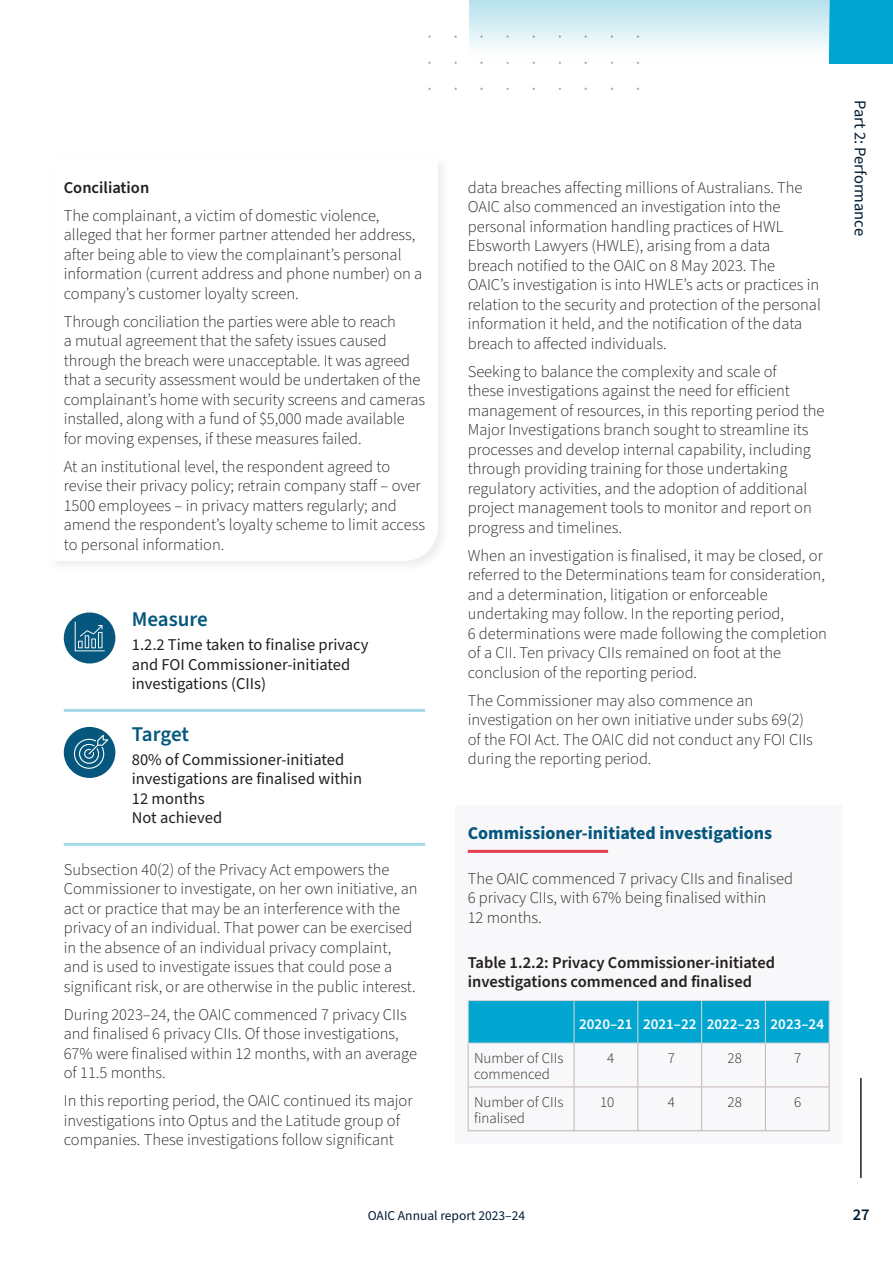
<style>
.page{position:relative;width:893px;height:1263px;background:#fff}
.page>*{position:absolute;margin:0;border:0;box-sizing:border-box;transform-origin:0 0}
.t1{font:600 21px "Source Sans Pro";letter-spacing:-.01em;color:#06577d}
.t2{font:700 18px "Source Sans Pro";color:#06577d}
.t3{font:300 16.5px/19.5px "Source Sans Pro";color:#231f20}
.t4{font:16.5px/19.5px "Source Sans Pro";color:#231f20}
.t5{font:600 16.5px/19.5px "Source Sans Pro";color:#231f20}
.t6{font:16.5px "Source Sans Pro";color:#001c33}
.t7{font:600 16.5px "Source Sans Pro";color:#001c33}
.t8{font:300 15px/16.5px "Source Sans Pro";color:#231f20}
.t9{font:600 15px "Source Sans Pro";color:#fff}
.t10{font:13.5px "Source Sans Pro";color:#001c33}
</style>
<div class="page">
<hr style="left:860px;top:1078px;width:2px;height:100px;background:#231f20">
<div style="left:829px;top:0;width:64px;height:64px;background:#00a6d0"></div>
<div style="left:469px;top:0;width:360px;height:64px;background:linear-gradient(to bottom,#b7e1ed,#fff)"></div>
<img style="left:428px;top:12px;width:226px;height:78px">
<hr style="left:64px;top:709px;width:361px;height:3px;background:#a4dae9">
<hr style="left:64px;top:843px;width:361px;height:3px;background:#a4dae9">
<div style="left:64px;top:612px;width:51px;height:51px;background:#06577d;border-radius:50%"></div>
<svg style="left:75px;top:622px;width:30px;height:29px"></svg>
<div style="left:64px;top:727px;width:51px;height:51px;background:#06577d;border-radius:50%"></div>
<svg style="left:74px;top:735px;width:34px;height:34px"></svg>
<div style="left:455px;top:806px;width:387px;height:338px;background:#f8f7f9"></div>
<hr style="left:468px;top:850px;width:140px;height:3px;background:#e63e51">
<div style="left:469px;top:1001px;width:360px;height:42px;background:#00a6d0"></div>
<hr style="left:574px;top:1001px;width:1px;height:42px;background:#ddd5d6">
<hr style="left:637px;top:1001px;width:1px;height:42px;background:#ddd5d6">
<hr style="left:701px;top:1001px;width:1px;height:42px;background:#ddd5d6">
<hr style="left:765px;top:1001px;width:1px;height:42px;background:#ddd5d6">
<hr style="left:574px;top:1043px;width:1px;height:43px;background:#c1b4b6">
<hr style="left:637px;top:1043px;width:1px;height:43px;background:#c1b4b6">
<hr style="left:701px;top:1043px;width:1px;height:43px;background:#c1b4b6">
<hr style="left:765px;top:1043px;width:1px;height:43px;background:#c1b4b6">
<hr style="left:468px;top:1086px;width:106px;height:1px;background:#c1b4b6">
<hr style="left:574px;top:1086px;width:64px;height:1px;background:#c1b4b6">
<hr style="left:574px;top:1087px;width:1px;height:43px;background:#c1b4b6">
<hr style="left:638px;top:1086px;width:64px;height:1px;background:#c1b4b6">
<hr style="left:637px;top:1087px;width:1px;height:43px;background:#c1b4b6">
<hr style="left:702px;top:1086px;width:63px;height:1px;background:#c1b4b6">
<hr style="left:701px;top:1087px;width:1px;height:43px;background:#c1b4b6">
<hr style="left:765px;top:1086px;width:65px;height:1px;background:#c1b4b6">
<hr style="left:765px;top:1087px;width:1px;height:43px;background:#c1b4b6">
<hr style="left:468px;top:1043px;width:1px;height:43px;background:#c1b4b6">
<hr style="left:829px;top:1043px;width:1px;height:43px;background:#c1b4b6">
<hr style="left:468px;top:1087px;width:1px;height:43px;background:#c1b4b6">
<hr style="left:829px;top:1087px;width:1px;height:43px;background:#c1b4b6">
<hr style="left:468px;top:1130px;width:106px;height:1px;background:#c1b4b6">
<hr style="left:574px;top:1130px;width:64px;height:1px;background:#c1b4b6">
<hr style="left:638px;top:1130px;width:64px;height:1px;background:#c1b4b6">
<hr style="left:702px;top:1130px;width:63px;height:1px;background:#c1b4b6">
<hr style="left:765px;top:1130px;width:65px;height:1px;background:#c1b4b6">
<hr style="left:468px;top:1000px;width:106px;height:1px;background:#ddd5d6">
<hr style="left:468px;top:1001px;width:1px;height:42px;background:#ddd5d6">
<hr style="left:574px;top:1000px;width:64px;height:1px;background:#ddd5d6">
<hr style="left:638px;top:1000px;width:64px;height:1px;background:#ddd5d6">
<hr style="left:702px;top:1000px;width:63px;height:1px;background:#ddd5d6">
<hr style="left:765px;top:1000px;width:65px;height:1px;background:#ddd5d6">
<hr style="left:829px;top:1001px;width:1px;height:42px;background:#ddd5d6">
<hr style="left:468px;top:1043px;width:106px;height:1px;background:#ddd5d6">
<hr style="left:574px;top:1043px;width:64px;height:1px;background:#ddd5d6">
<hr style="left:638px;top:1043px;width:64px;height:1px;background:#ddd5d6">
<hr style="left:702px;top:1043px;width:63px;height:1px;background:#ddd5d6">
<hr style="left:765px;top:1043px;width:65px;height:1px;background:#ddd5d6">
<p class="t5" style="left:64px;top:178px;width:87px">Conciliation</p>
<p class="t3" style="left:64px;top:206px;width:360px">The complainant, a victim of domestic violence, alleged that her former partner attended her address, after being able to view the complainant’s personal information (current address and phone number) on a company’s customer loyalty screen.</p>
<p class="t3" style="left:64px;top:312px;width:363px">Through conciliation the parties were able to reach<br>a mutual agreement that the safety issues caused through the breach were unacceptable. It was agreed that a security assessment would be undertaken of the complainant’s home with security screens and cameras installed, along with a fund of $5,000 made available for moving expenses, if these measures failed.</p>
<p class="t3" style="left:64px;top:457px;width:363px">At an institutional level, the respondent agreed to revise their privacy policy; retrain company staff – over 1500 employees – in privacy matters regularly; and amend the respondent’s loyalty scheme to limit access to personal information.</p>
<p class="t1" style="left:132px;top:605px;width:78px">Measure</p>
<p class="t4" style="left:132px;top:635px;width:238px">1.2.2 Time taken to finalise privacy and FOI Commissioner-initiated investigations (CIIs)</p>
<p class="t1" style="left:132px;top:720px;width:59px">Target</p>
<p class="t4" style="left:132px;top:750px;width:232px">80% of Commissioner-initiated investigations are finalised within<br>12 months<br>Not achieved</p>
<p class="t3" style="left:64px;top:860px;width:355px">Subsection 40(2) of the Privacy Act empowers the Commissioner to investigate, on her own initiative, an act or practice that may be an interference with the privacy of an individual. That power can be exercised in the absence of an individual privacy complaint, and is used to investigate issues that could pose a significant risk, or are otherwise in the public interest.</p>
<p class="t3" style="left:64px;top:1005px;width:355px">During 2023–24, the OAIC commenced 7 privacy CIIs and finalised 6 privacy CIIs. Of those investigations, 67% were finalised within 12 months, with an average of 11.5 months.</p>
<p class="t3" style="left:64px;top:1092px;width:350px">In this reporting period, the OAIC continued its major investigations into Optus and the Latitude group of companies. These investigations follow significant</p>
<p class="t3" style="left:468px;top:178px;width:355px">data breaches affecting millions of Australians. The OAIC also commenced an investigation into the personal information handling practices of HWL Ebsworth Lawyers (HWLE), arising from a data<br>breach notified to the OAIC on 8 May 2023. The OAIC’s investigation is into HWLE’s acts or practices in relation to the security and protection of the personal information it held, and the notification of the data breach to affected individuals.</p>
<p class="t3" style="left:468px;top:362px;width:358px">Seeking to balance the complexity and scale of<br>these investigations against the need for efficient management of resources, in this reporting period the Major Investigations branch sought to streamline its processes and develop internal capability, including through providing training for those undertaking regulatory activities, and the adoption of additional project management tools to monitor and report on progress and timelines.</p>
<p class="t3" style="left:468px;top:546px;width:361px">When an investigation is finalised, it may be closed, or referred to the Determinations team for consideration, and a determination, litigation or enforceable undertaking may follow. In the reporting period,<br>6 determinations were made following the completion of a CII. Ten privacy CIIs remained on foot at the conclusion of the reporting period.</p>
<p class="t3" style="left:468px;top:691px;width:347px">The Commissioner may also commence an investigation on her own initiative under subs 69(2) of the FOI Act. The OAIC did not conduct any FOI CIIs during the reporting period.</p>
<p class="t2" style="left:468px;top:820px;width:306px">Commissioner-initiated investigations</p>
<p class="t3" style="left:468px;top:869px;width:327px">The OAIC commenced 7 privacy CIIs and finalised<br>6 privacy CIIs, with 67% being finalised within<br>12 months.</p>
<p class="t5" style="left:468px;top:953px;width:309px">Table 1.2.2: Privacy Commissioner-initiated investigations commenced and finalised</p>
<p class="t9" style="left:579px;top:1014px;width:246px">2020–21 2021–22 2022–23 2023–24</p>
<p class="t8" style="left:474px;top:1050px;width:91px">Number of CIIs commenced</p>
<p class="t8" style="left:607px;top:1050px;width:9px">4</p>
<p class="t8" style="left:668px;top:1050px;width:9px">7</p>
<p class="t8" style="left:728px;top:1050px;width:16px">28</p>
<p class="t8" style="left:794px;top:1050px;width:9px">7</p>
<p class="t8" style="left:474px;top:1094px;width:91px">Number of CIIs finalised</p>
<p class="t8" style="left:600px;top:1094px;width:16px">10</p>
<p class="t8" style="left:668px;top:1094px;width:9px">4</p>
<p class="t8" style="left:728px;top:1094px;width:16px">28</p>
<p class="t8" style="left:794px;top:1094px;width:9px">6</p>
<p class="t6" style="left:871px;top:100px;width:137px;rotate:90deg">Part 2: Performance</p>
<p class="t10" style="left:368px;top:1207px;width:159px">OAIC Annual report 2023–24</p>
<p class="t7" style="left:853px;top:1204px;width:18px">27</p>
</div>
